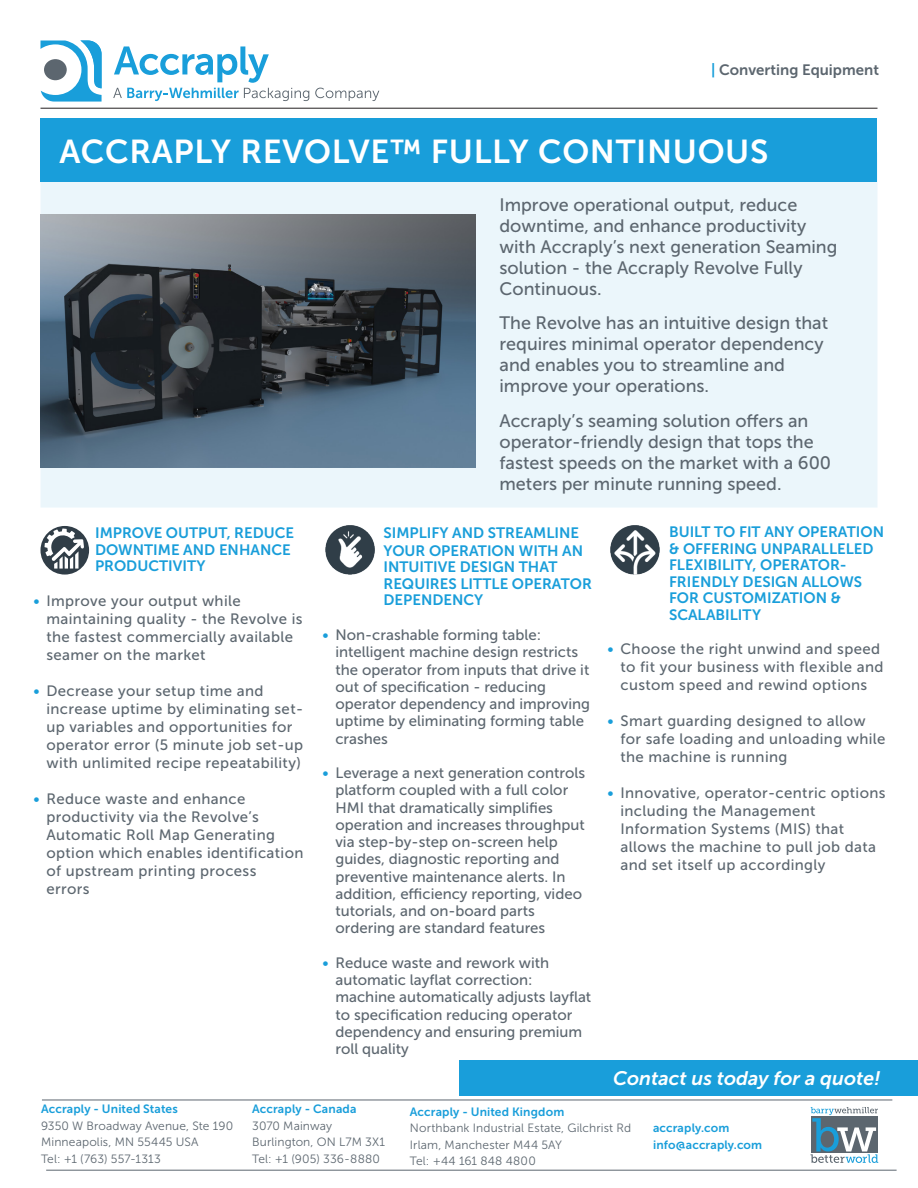
<style>
.page{position:relative;width:918px;height:1188px;background:#fff}
.page>*{position:absolute;margin:0;border:0;box-sizing:border-box;transform-origin:0 0}
.Page_1_Big_Header{font:33px "Museo Sans 700";letter-spacing:.02em;color:#fff}
.t1{font:italic 19.5px "Museo Sans 700";color:#fff}
.Subs{font:18px/21px "Museo Sans 500";color:#5c666f}
.t2{font:15px/18px "Museo Sans 500";letter-spacing:.02em;color:#5c666f}
.t3{font:15px/17.2px "Museo Sans 500";color:#5c666f}
.Page_1_Bullet{font:15px/16.5px "Museo Sans 700";color:#199eda}
.Footer__Website{font:15px "Museo Sans 700";color:#5c666f}
.Footer__Company___2n{font:12px "Museo Sans 300";letter-spacing:.01em;color:#5d6770}
.Footer__Company{font:12px "Museo Sans 300";letter-spacing:.01em;color:#5c666f}
.Footer__Company___2n-2{font:12px "Museo Sans 700";letter-spacing:.01em;color:#199eda}
.Footer__Company-2{font:12px "Museo Sans 700";letter-spacing:.01em;color:#199eda}
.Footer__Company-3{font:12px "Museo Sans 300";letter-spacing:.005em;color:#5d6770}
.s1{color:#199eda}
.s2{color:#5c666f}
</style>
<div class="page">
<div style="left:41px;top:153px;width:836px;height:354px;background:#ebf6fb"></div>
<hr style="left:40px;top:108px;width:838px;height:1px;background:#231f20">
<svg style="left:41px;top:41px;width:61px;height:61px"></svg>
<svg style="left:113px;top:46px;width:196px;height:55px"></svg>
<svg style="left:315px;top:88px;width:64px;height:13px"></svg>
<div style="left:40px;top:118px;width:838px;height:64px;background:#199eda"></div>
<svg style="left:40px;top:526px;width:49px;height:49px"></svg>
<svg style="left:44px;top:529px;width:40px;height:40px"></svg>
<img style="left:40px;top:215px;width:435px;height:252px">
<img style="left:326px;top:526px;width:48px;height:49px">
<img style="left:610px;top:526px;width:49px;height:49px">
<div style="left:459px;top:1060px;width:459px;height:36px;background:#199eda"></div>
<hr style="left:46px;top:1170px;width:851px;height:1px;background:#5c666f">
<hr style="left:42px;top:1100px;width:850px;height:1px;background:#5c666f">
<svg style="left:811px;top:1107px;width:67px;height:56px"></svg>
<p class="Footer__Website" style="left:711px;top:61px;width:169px"><span class="s1">|</span> Converting Equipment</p>
<p class="Page_1_Big_Header" style="left:59px;top:133px;width:711px">ACCRAPLY REVOLVE™ FULLY CONTINUOUS</p>
<p class="Page_1_Bullet" style="left:95px;top:525px;width:201px">IMPROVE OUTPUT, REDUCE<br>DOWNTIME AND ENHANCE<br>PRODUCTIVITY</p>
<p class="t2" style="left:46px;top:592px;width:258px;text-indent:-13px"><span class="s1">•</span> Improve your output while maintaining quality - the Revolve is the fastest commercially available seamer on the market</p>
<p class="t2" style="left:46px;top:682px;width:258px;text-indent:-13px"><span class="s1">•</span> Decrease your setup time and increase uptime by eliminating set&shy;up variables and opportunities for operator error (5 minute job set-up with unlimited recipe repeatability)</p>
<p class="t2" style="left:46px;top:790px;width:259px;text-indent:-13px"><span class="s1">•</span> Reduce waste and enhance productivity via the Revolve’s<br>Automatic Roll Map Generating option which enables identification of upstream printing process<br>errors</p>
<p class="Subs" style="left:500px;top:194px;width:340px">Improve operational output, reduce downtime, and enhance productivity with Accraply’s next generation Seaming solution - the Accraply Revolve Fully Continuous.</p>
<p class="Subs" style="left:500px;top:312px;width:330px">The Revolve has an intuitive design that requires minimal operator dependency and enables you to streamline and improve your operations.</p>
<p class="Subs" style="left:500px;top:410px;width:333px">Accraply’s seaming solution offers an operator-friendly design that tops the fastest speeds on the market with a 600 meters per minute running speed.</p>
<p class="Page_1_Bullet" style="left:384px;top:525px;width:197px">SIMPLIFY AND STREAMLINE</p>
<p class="Page_1_Bullet" style="left:384px;top:542px;width:210px">YOUR OPERATION WITH AN<br>INTUITIVE DESIGN THAT<br>REQUIRES LITTLE OPERATOR<br>DEPENDENCY</p>
<p class="t3" style="left:335px;top:626px;width:256px;text-indent:-13px"><span class="s1">•</span> Non-crashable forming table: intelligent machine design restricts the operator from inputs that drive it out of specification - reducing operator dependency and improving uptime by eliminating forming table crashes</p>
<p class="t3" style="left:335px;top:764px;width:251px;text-indent:-13px"><span class="s1">•</span> Leverage a next generation controls platform coupled with a full color HMI that dramatically simplifies operation and increases throughput via step-by-step on-screen help guides, diagnostic reporting and preventive maintenance alerts. In addition, efficiency reporting, video tutorials, and on-board parts ordering are standard features</p>
<p class="t3" style="left:335px;top:954px;width:257px;text-indent:-13px"><span class="s1">•</span> Reduce waste and rework with automatic layflat correction: machine automatically adjusts layflat to specification reducing operator dependency and ensuring premium roll quality</p>
<p class="Page_1_Bullet" style="left:669px;top:524px;width:217px">BUILT TO FIT ANY OPERATION &amp; OFFERING UNPARALLELED<br>FLEXIBILITY, OPERATOR-<br>FRIENDLY DESIGN ALLOWS<br>FOR CUSTOMIZATION &amp;<br>SCALABILITY</p>
<p class="t2" style="left:620px;top:640px;width:265px;text-indent:-13px"><span class="s1">•</span> Choose the right unwind and speed to fit your business with flexible and custom speed and rewind options</p>
<p class="t2" style="left:620px;top:712px;width:267px;text-indent:-13px"><span class="s1">•</span> Smart guarding designed to allow for safe loading and unloading while the machine is running</p>
<p class="t2" style="left:620px;top:784px;width:267px;text-indent:-13px"><span class="s1">•</span> Innovative, operator-centric options including the Management<br>Information Systems (MIS) that allows the machine to pull job data and set itself up accordingly</p>
<p class="t1" style="left:613px;top:1068px;width:269px">Contact us today for a quote!</p>
<p class="Footer__Company-2" style="left:41px;top:1103px;width:138px">Accraply - United States</p>
<p class="Footer__Company" style="left:41px;top:1119px;width:194px">9350 W Broadway Avenue, Ste 190</p>
<p class="Footer__Company" style="left:41px;top:1136px;width:159px">Minneapolis, MN 55445 USA</p>
<p class="Footer__Company-3" style="left:41px;top:1152px;width:121px">Tel: +1 (763) 557-1<span class="s2">313</span></p>
<p class="Footer__Company-2" style="left:252px;top:1103px;width:106px">Accraply - Canada</p>
<p class="Footer__Company" style="left:252px;top:1119px;width:81px">3070 Mainway</p>
<p class="Footer__Company" style="left:252px;top:1136px;width:134px">Burlington, ON L7M 3X1</p>
<p class="Footer__Company___2n" style="left:252px;top:1152px;width:129px">Tel: +1 (905) 336<span class="s2">-8880</span></p>
<p class="Footer__Company___2n-2" style="left:410px;top:1105px;width:156px">Accraply - United Kingdom</p>
<p class="Footer__Company___2n" style="left:410px;top:1122px;width:223px">Northbank Industrial Estate, Gilchrist Rd</p>
<p class="Footer__Company___2n" style="left:410px;top:1138px;width:154px">Irlam, Manchester M44 5AY</p>
<p class="Footer__Company___2n" style="left:410px;top:1155px;width:127px">Tel: +44 16<span class="s2">1 848 4800</span></p>
<p class="Footer__Company___2n-2" style="left:653px;top:1122px;width:78px">accraply.com</p>
<p class="Footer__Company___2n-2" style="left:653px;top:1138px;width:111px">info@accraply.com</p>
</div>
